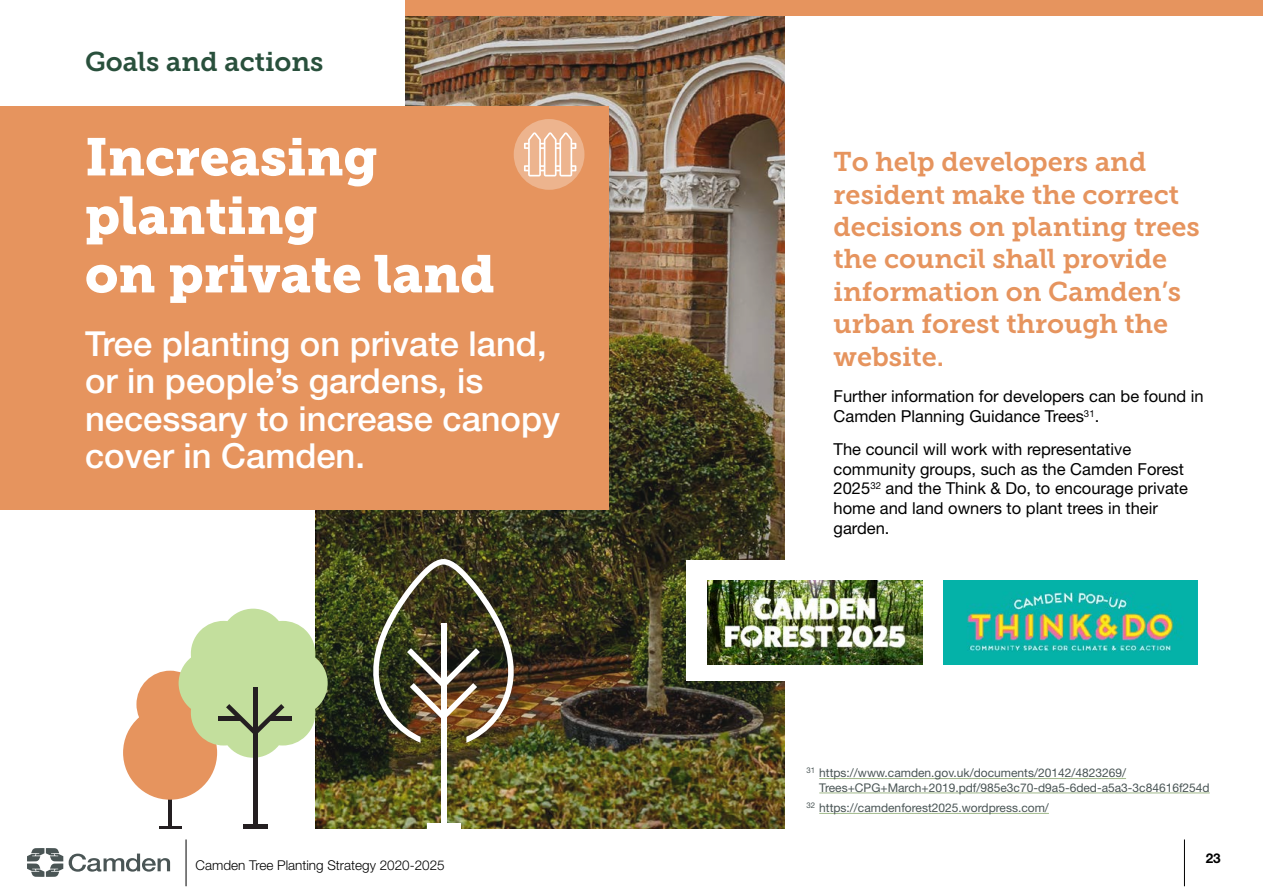
<style>
.page{position:relative;width:1263px;height:893px;background:#fff}
.page>*{position:absolute;margin:0;border:0;box-sizing:border-box;transform-origin:0 0}
.t1{font:52.5px/58.5px "Museo Slab 900";color:#fff}
.t2{font:500 34.5px/37.5px "Helvetica Neue";color:#fff}
.t3{font:27px/32.4px "Museo Slab 700";color:#e6945e}
.t4{font:27px "Museo Slab 700";color:#29503c}
.t5{font:16.5px/19.8px "Helvetica Neue";color:#000}
.t6{font:300 13.5px "Helvetica Neue";color:#000}
.t7{font:700 13.5px "Helvetica Neue";color:#000}
.t8{font:12px/14.4px "Helvetica Neue";color:#4a5555}
</style>
<div class="page">
<img style="left:316px;top:16px;width:468px;height:813px">
<div style="left:0;top:0;width:405px;height:106px;background:#fff"></div>
<div style="left:687px;top:560px;width:576px;height:121px;background:#fff"></div>
<div style="left:405px;top:0;width:857px;height:16px;background:#e6945e"></div>
<div style="left:0;top:106px;width:608px;height:404px;background:#e6945e"></div>
<hr style="left:168px;top:725px;width:4px;height:103px;background:#241f21">
<hr style="left:159px;top:826px;width:22px;height:3px;background:#241f21">
<hr style="left:243px;top:825px;width:25px;height:4px;background:#241f21">
<hr style="left:253px;top:688px;width:4px;height:139px;background:#241f21">
<svg style="left:123px;top:609px;width:205px;height:191px"></svg>
<div style="left:270px;top:716px;width:22px;height:5px;background:#241f21"></div>
<div style="left:218px;top:716px;width:22px;height:5px;background:#241f21"></div>
<div style="left:427px;top:824px;width:34px;height:5px;background:#fff"></div>
<div style="left:441px;top:623px;width:5px;height:203px;background:#fff"></div>
<img style="left:370px;top:559px;width:147px;height:184px">
<hr style="left:819px;top:778px;width:307px;height:1px;background:#a1ba8a">
<hr style="left:819px;top:792px;width:391px;height:1px;background:#a1ba8a">
<hr style="left:819px;top:813px;width:230px;height:1px;background:#a1ba8a">
<img style="left:708px;top:580px;width:214px;height:85px">
<img style="left:943px;top:580px;width:254px;height:85px">
<div style="left:514px;top:119px;width:70px;height:71px;background:#edb48e;border-radius:50%"></div>
<svg style="left:524px;top:132px;width:52px;height:44px"></svg>
<svg style="left:27px;top:848px;width:143px;height:29px"></svg>
<hr style="left:1184px;top:839px;width:1px;height:47px;background:#000">
<hr style="left:186px;top:839px;width:1px;height:47px;background:#000">
<h3 class="t4" style="left:85px;top:47px;width:240px">Goals and actions</h3>
<h1 class="t1" style="left:85px;top:128px;width:411px">Increasing planting<br>on private land</h1>
<h2 class="t2" style="left:85px;top:324px;width:476px">Tree planting on private land, or in people’s gardens, is necessary to increase canopy cover in Camden.</h2>
<p class="t6" style="left:196px;top:857px;width:251px">Camden Tree Planting Strategy 2020-2025</p>
<h3 class="t3" style="left:834px;top:146px;width:368px">To help developers and resident make the correct decisions on planting trees the council shall provide information on Camden’s urban forest through the website.</h3>
<p class="t5" style="left:834px;top:386px;width:372px">Further information for developers can be found in<br>Camden Planning Guidance Trees<sup>31</sup>.</p>
<p class="t5" style="left:834px;top:439px;width:356px">The council will work with representative community groups, such as the Camden Forest 2025<sup>32</sup> and the Think &amp; Do, to encourage private home and land owners to plant trees in their garden.</p>
<p class="t8" style="left:819px;top:766px;width:392px;text-indent:-13px"><sup>31</sup> https://www.camden.gov.uk/documents/20142/4823269/<br>Trees+CPG+March+2019.pdf/985e3c70-d9a5-6ded-a5a3-3c84616f254d</p>
<p class="t8" style="left:806px;top:800px;width:244px"><sup>32</sup> https://camdenforest2025.wordpress.com/</p>
<p class="t7" style="left:1206px;top:849px;width:17px">23</p>
</div>
